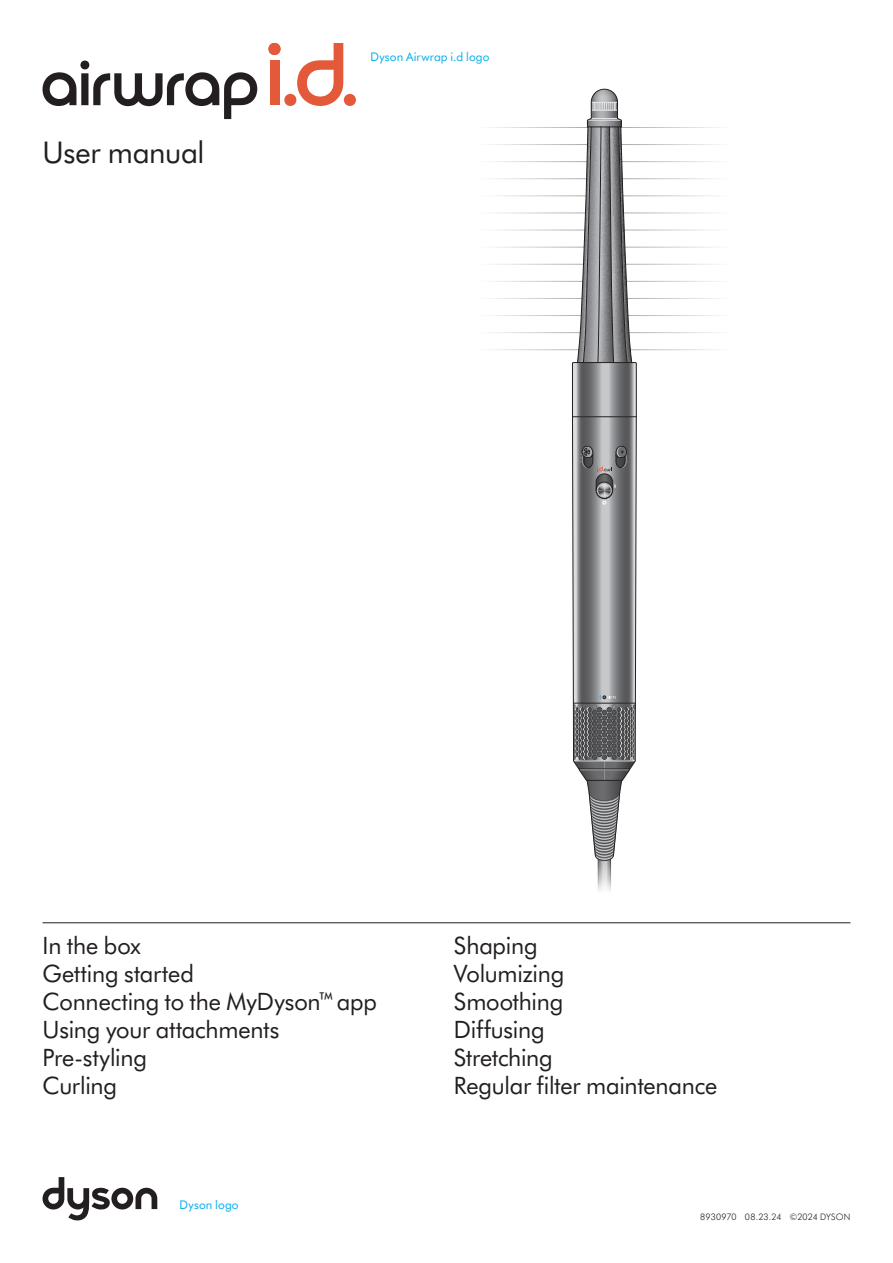
<style>
.page{position:relative;width:893px;height:1263px;background:#fff}
.page>*{position:absolute;margin:0;border:0;box-sizing:border-box;transform-origin:0 0}
.t1{font:30px "Dyson Futura";letter-spacing:-.005em;color:#231f20}
.t2{font:24px/28px "Dyson Futura";letter-spacing:-.005em;color:#231f20}
.t3{font:12px "Dyson Futura";letter-spacing:.015em;color:#00aeef}
.t4{font:300 9px "Dyson Futura";letter-spacing:.02em;color:#231f20}
</style>
<div class="page">
<hr style="left:43px;top:922px;width:807px;height:1px;background:#231f20">
<svg style="left:43px;top:1177px;width:114px;height:43px"></svg>
<svg style="left:43px;top:61px;width:214px;height:58px"></svg>
<svg style="left:268px;top:43px;width:88px;height:63px"></svg>
<hr style="left:621px;top:127px;width:112px;height:1px;background:#a8a9ad">
<hr style="left:621px;top:144px;width:112px;height:1px;background:#a8a9ad">
<hr style="left:622px;top:161px;width:111px;height:1px;background:#a8a9ad">
<hr style="left:622px;top:178px;width:111px;height:1px;background:#a8a9ad">
<hr style="left:623px;top:195px;width:110px;height:1px;background:#a8a9ad">
<hr style="left:623px;top:213px;width:110px;height:1px;background:#a8a9ad">
<hr style="left:624px;top:230px;width:109px;height:1px;background:#a8a9ad">
<hr style="left:625px;top:247px;width:108px;height:1px;background:#a8a9ad">
<hr style="left:626px;top:264px;width:107px;height:1px;background:#a8a9ad">
<hr style="left:626px;top:281px;width:107px;height:1px;background:#a8a9ad">
<hr style="left:627px;top:298px;width:106px;height:1px;background:#a8a9ad">
<hr style="left:628px;top:315px;width:105px;height:1px;background:#a8a9ad">
<hr style="left:629px;top:332px;width:104px;height:1px;background:#a8a9ad">
<hr style="left:630px;top:349px;width:103px;height:1px;background:#a8a9ad">
<hr style="left:476px;top:127px;width:112px;height:1px;background:#a8a9ad">
<hr style="left:476px;top:144px;width:111px;height:1px;background:#a8a9ad">
<hr style="left:476px;top:161px;width:111px;height:1px;background:#a8a9ad">
<hr style="left:476px;top:178px;width:111px;height:1px;background:#a8a9ad">
<hr style="left:476px;top:195px;width:110px;height:1px;background:#a8a9ad">
<hr style="left:476px;top:213px;width:109px;height:1px;background:#a8a9ad">
<hr style="left:476px;top:230px;width:109px;height:1px;background:#a8a9ad">
<hr style="left:476px;top:247px;width:108px;height:1px;background:#a8a9ad">
<hr style="left:476px;top:264px;width:107px;height:1px;background:#a8a9ad">
<hr style="left:476px;top:281px;width:107px;height:1px;background:#a8a9ad">
<hr style="left:476px;top:298px;width:106px;height:1px;background:#a8a9ad">
<hr style="left:476px;top:315px;width:105px;height:1px;background:#a8a9ad">
<hr style="left:476px;top:332px;width:104px;height:1px;background:#a8a9ad">
<hr style="left:476px;top:349px;width:103px;height:1px;background:#a8a9ad">
<svg style="left:572px;top:89px;width:65px;height:802px"></svg>
<p class="t1" style="left:43px;top:132px;width:164px">User manual</p>
<p class="t3" style="left:370px;top:48px;width:121px">Dyson Airwrap i.d logo</p>
<p class="t2" style="left:43px;top:931px;width:336px">In the box<br>Getting started<br>Connecting to the MyDyson™ app<br>Using your attachments<br>Pre-styling<br>Curling</p>
<p class="t2" style="left:454px;top:931px;width:265px">Shaping<br>Volumizing<br>Smoothing<br>Diffusing<br>Stretching<br>Regular filter maintenance</p>
<p class="t3" style="left:180px;top:1196px;width:61px">Dyson logo</p>
<p class="t4" style="left:700px;top:1211px;width:152px">8930970 08.23.24 ©2024 DYSON</p>
</div>
